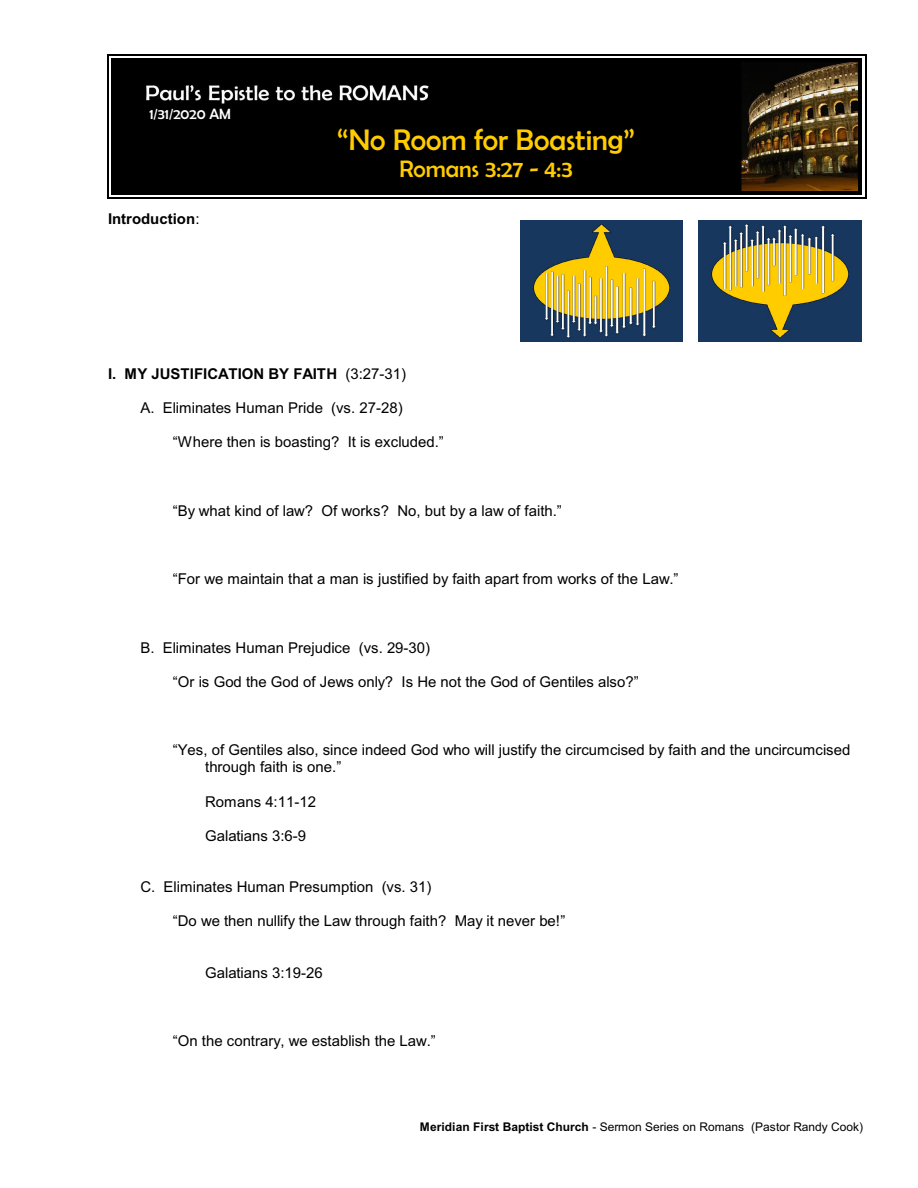
<style>
.page{position:relative;width:918px;height:1188px;background:#fff}
.page>*{position:absolute;margin:0;border:0;box-sizing:border-box;transform-origin:0 0}
.t1{font:30px "Berlin Sans FB";color:#fc0}
.t2{font:24px "Berlin Sans FB";color:#fc0}
.t3{font:15px/17.1px "Arial";color:#000}
.t4{font:700 15px "Arial";color:#000}
.t5{font:15px "Berlin Sans FB";color:#fff}
.t6{font:12px "Arial";color:#000}
.s1{font-weight:400}
.s2{font-weight:700}
</style>
<div class="page">
<img style="left:521px;top:220px;width:162px;height:122px">
<img style="left:699px;top:220px;width:162px;height:122px">
<img style="left:116px;top:62px;width:742px;height:129px">
<hr style="left:112px;top:58px;width:3px;height:137px;background:#000">
<hr style="left:858px;top:58px;width:4px;height:137px;background:#000">
<hr style="left:112px;top:58px;width:750px;height:4px;background:#000">
<hr style="left:112px;top:191px;width:750px;height:4px;background:#000">
<hr style="left:108px;top:54px;width:1px;height:145px;background:#000">
<hr style="left:865px;top:54px;width:1px;height:145px;background:#000">
<hr style="left:108px;top:54px;width:758px;height:2px;background:#000">
<hr style="left:108px;top:198px;width:758px;height:1px;background:#000">
<p class="t5" style="left:149px;top:106px;width:83px">1/31/2020 AM</p>
<p class="t4" style="left:108px;top:213px;width:93px">Introduction<span class="s1">:</span></p>
<h1 class="t1" style="left:337px;top:123px;width:299px">“No Room for Boasting”</h1>
<h2 class="t2" style="left:399px;top:156px;width:175px">Romans 3:27 - 4:3</h2>
<p class="t4" style="left:108px;top:368px;width:300px">I. MY JUSTIFICATION BY FAITH <span class="s1">(3:27-31)</span></p>
<p class="t3" style="left:140px;top:401px;width:264px">A. Eliminates Human Pride (vs. 27-28)</p>
<p class="t3" style="left:173px;top:435px;width:273px">“Where then is boasting? It is excluded.”</p>
<p class="t3" style="left:173px;top:503px;width:391px">“By what kind of law? Of works? No, but by a law of faith.”</p>
<p class="t3" style="left:173px;top:572px;width:507px">“For we maintain that a man is justified by faith apart from works of the Law.”</p>
<p class="t3" style="left:140px;top:640px;width:291px">B. Eliminates Human Prejudice (vs. 29-30)</p>
<p class="t3" style="left:173px;top:674px;width:468px">“Or is God the God of Jews only? Is He not the God of Gentiles also?”</p>
<p class="t3" style="left:205px;top:743px;width:647px;text-indent:-32px">“Yes, of Gentiles also, since indeed God who will justify the circumcised by faith and the uncircumcised through faith is one.”</p>
<p class="t3" style="left:205px;top:794px;width:112px">Romans 4:11-12</p>
<p class="t3" style="left:205px;top:828px;width:103px">Galatians 3:6-9</p>
<p class="t3" style="left:140px;top:880px;width:293px">C. Eliminates Human Presumption (vs. 31)</p>
<p class="t3" style="left:173px;top:914px;width:394px">“Do we then nullify the Law through faith? May it never be!”</p>
<p class="t3" style="left:205px;top:965px;width:119px">Galatians 3:19-26</p>
<p class="t3" style="left:173px;top:1034px;width:265px">“On the contrary, we establish the Law.”</p>
<p class="t6" style="left:420px;top:1122px;width:445px"><span class="s2">Meridian First Baptist Church</span> - Sermon Series on Romans (Pastor Randy Cook)</p>
</div>
